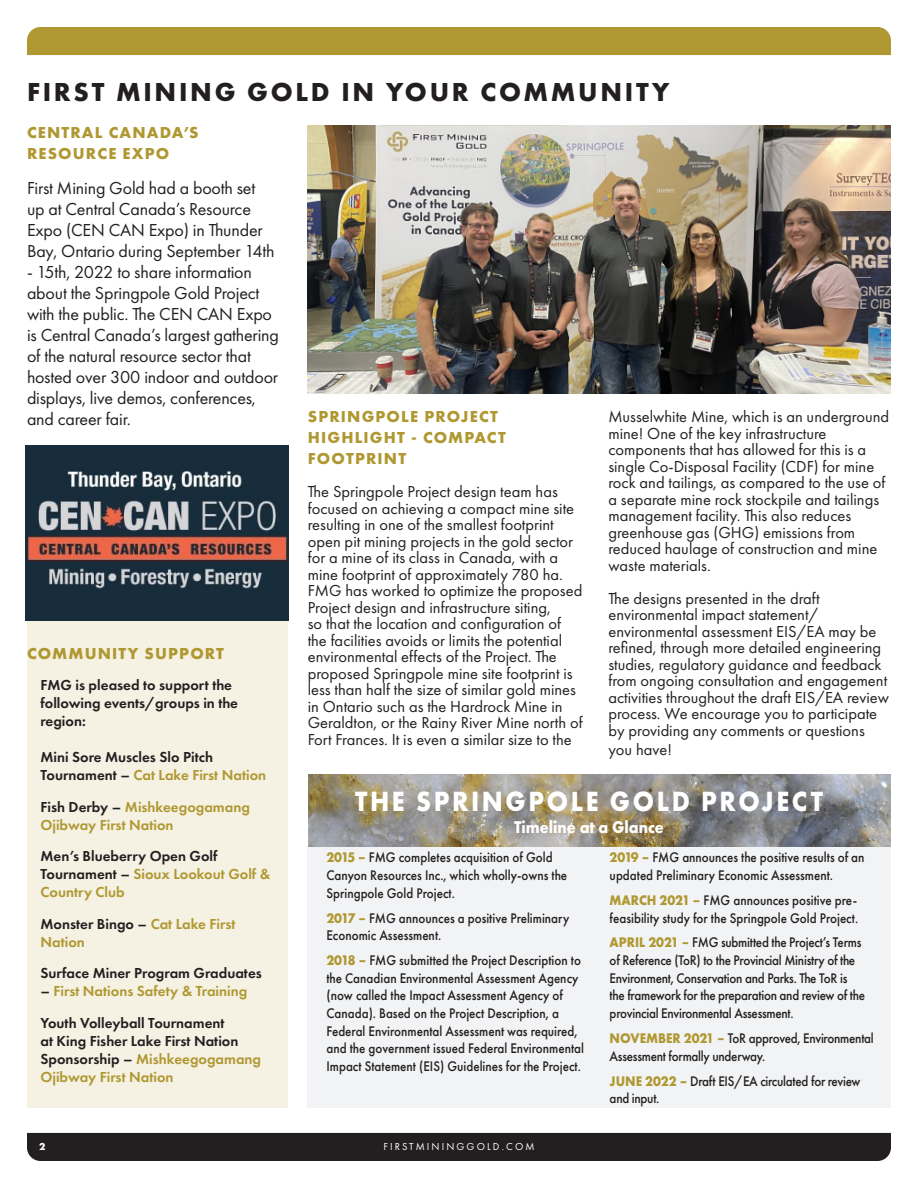
<style>
.page{position:relative;width:918px;height:1188px;background:#fff}
.page>*{position:absolute;margin:0;border:0;box-sizing:border-box;transform-origin:0 0}
.t1{font:700 28.95px "Futura PT";letter-spacing:.1em;color:#fff;scale:.91 1}
.t2{font:700 27px "Futura PT";letter-spacing:.1em;color:#231f20}
.body_copy{font:18px/21px "Futura PT";letter-spacing:-.01em;color:#231f20}
.new_yellow_underline{font:700 17.7px "Futura PT";color:#fff;scale:.91 1}
.header2{font:16.5px/16.5px "Futura PT";color:#231f20}
.body_copy-2{font:700 16.5px/21px "Futura PT";letter-spacing:.07em;color:#af9831}
.header2-2{font:700 16.5px/21px "Futura PT";letter-spacing:.07em;color:#af9831}
.body_copy-3{font:600 15px/18px "Futura PT";color:#231f20}
.body_copy-4{font:600 15px/18px "Futura PT";color:#af9831}
.subhead{font:500 14.4px/17.7px "Futura PT";color:#231f20;scale:.91 1}
.subhead-2{font:500 14.4px/17.7px "Futura PT";letter-spacing:-.02em;color:#231f20;scale:.91 1}
.body_copy-5{font:10.5px "Futura PT";letter-spacing:.2em;color:#fff}
.body_copy-6{font:700 10.5px "Futura PT";color:#fff}
.s1{color:#af9831}
.s2{color:#231f20}
.s3{font-weight:700;color:#af9831}
</style>
<div class="page">
<div style="left:27px;top:27px;width:864px;height:28px;background:#af9831"></div>
<div style="left:27px;top:1133px;width:864px;height:28px;background:#231f20"></div>
<div style="left:308px;top:847px;width:583px;height:261px;background:#f2f3f4"></div>
<img style="left:308px;top:775px;width:583px;height:72px">
<div style="left:27px;top:609px;width:260px;height:499px;background:#f5f1e3"></div>
<img style="left:308px;top:126px;width:583px;height:267px">
<img style="left:26px;top:446px;width:263px;height:175px">
<p class="t2" style="left:27px;top:74px;width:644px">FIRST MINING GOLD IN YOUR COMMUNITY</p>
<p class="body_copy-2" style="left:27px;top:122px;width:173px">CENTRAL CANADA’S<br>RESOURCE EXPO</p>
<p class="body_copy" style="left:27px;top:177px;width:249px">First Mining Gold had a booth set up at Central Canada’s Resource<br>Expo (CEN CAN Expo) in Thunder<br>Bay, Ontario during September 14th</p>
<p class="body_copy" style="left:27px;top:261px;width:254px">- 15th, 2022 to share information about the Springpole Gold Project with the public. The CEN CAN Expo is Central Canada’s largest gathering of the natural resource sector that hosted over 300 indoor and outdoor displays, live demos, conferences, and career fair.</p>
<p class="body_copy-2" style="left:27px;top:642px;width:198px">COMMUNITY SUPPORT</p>
<p class="body_copy-3" style="left:40px;top:676px;width:199px">FMG is pleased to support the following events/groups in the region:</p>
<p class="body_copy-3" style="left:40px;top:748px;width:227px">Mini Sore Muscles Slo Pitch<br>Tournament – <span class="s1">Cat Lake First Nation</span></p>
<p class="body_copy-4" style="left:40px;top:798px;width:211px"><span class="s2">Fish Derby –</span> Mishkeegogamang<br>Ojibway First Nation</p>
<p class="body_copy-3" style="left:40px;top:847px;width:231px">Men’s Blueberry Open Golf<br>Tournament – <span class="s1">Sioux Lookout Golf &amp;<br>Country Club</span></p>
<p class="body_copy-4" style="left:40px;top:915px;width:197px"><span class="s2">Monster Bingo –</span> Cat Lake First<br>Nation</p>
<p class="body_copy-3" style="left:40px;top:964px;width:223px">Surface Miner Program Graduates</p>
<p class="body_copy-4" style="left:40px;top:982px;width:208px"><span class="s2">–</span> First Nations Safety &amp; Training</p>
<p class="body_copy-3" style="left:40px;top:1014px;width:222px">Youth Volleyball Tournament<br>at King Fisher Lake First Nation<br>Sponsorship – <span class="s1">Mishkeegogamang<br>Ojibway First Nation</span></p>
<p class="header2-2" style="left:308px;top:406px;width:200px">SPRINGPOLE PROJECT<br>HIGHLIGHT - COMPACT<br>FOOTPRINT</p>
<p class="header2" style="left:308px;top:483px;width:276px">The Springpole Project design team has focused on achieving a compact mine site resulting in one of the smallest footprint open pit mining projects in the gold sector for a mine of its class in Canada, with a mine footprint of approximately 780 ha.<br>FMG has worked to optimize the proposed Project design and infrastructure siting,<br>so that the location and configuration of the facilities avoids or limits the potential environmental effects of the Project. The proposed Springpole mine site footprint is less than half the size of similar gold mines in Ontario such as the Hardrock Mine in Geraldton, or the Rainy River Mine north of Fort Frances. It is even a similar size to the</p>
<p class="header2" style="left:608px;top:408px;width:282px">Musselwhite Mine, which is an underground mine! One of the key infrastructure components that has allowed for this is a single Co-Disposal Facility (CDF) for mine rock and tailings, as compared to the use of a separate mine rock stockpile and tailings management facility. This also reduces greenhouse gas (GHG) emissions from reduced haulage of construction and mine waste materials.</p>
<p class="header2" style="left:608px;top:590px;width:282px">The designs presented in the draft environmental impact statement/ environmental assessment EIS/EA may be refined, through more detailed engineering studies, regulatory guidance and feedback from ongoing consultation and engagement activities throughout the draft EIS/EA review process. We encourage you to participate by providing any comments or questions</p>
<p class="header2" style="left:608px;top:741px;width:65px">you have!</p>
<p class="t1" style="left:355px;top:782px;width:516px">THE SPRINGPOLE GOLD PROJECT</p>
<p class="new_yellow_underline" style="left:514px;top:816px;width:166px">Timeline at a Glance</p>
<p class="subhead" style="left:326px;top:849px;width:266px"><span class="s3">2015 –</span> FMG completes acquisition of Gold<br>Canyon Resources Inc., which wholly-owns the<br>Springpole Gold Project.</p>
<p class="subhead" style="left:326px;top:909px;width:268px"><span class="s3">2017 –</span> FMG announces a positive Preliminary<br>Economic Assessment.</p>
<p class="subhead" style="left:326px;top:951px;width:285px"><span class="s3">2018 –</span> FMG submitted the Project Description to the Canadian Environmental Assessment Agency (now called the Impact Assessment Agency of Canada). Based on the Project Description, a Federal Environmental Assessment was required, and the government issued Federal Environmental Impact Statement (EIS) Guidelines for the Project.</p>
<p class="subhead" style="left:610px;top:849px;width:282px"><span class="s3">2019 –</span> FMG announces the positive results of an updated Preliminary Economic Assessment.</p>
<p class="subhead" style="left:610px;top:891px;width:275px"><span class="s3">MARCH 2021 –</span> FMG announces positive pre&shy;feasibility study for the Springpole Gold Project.</p>
<p class="subhead-2" style="left:610px;top:934px;width:282px"><span class="s3">APRIL 2021 –</span> FMG submitted the Project’s Terms of Reference (ToR) to the Provincial Ministry of the Environment, Conservation and Parks. The ToR is the framework for the preparation and review of the provincial Environmental Assessment.</p>
<p class="subhead-2" style="left:610px;top:1029px;width:292px"><span class="s3">NOVEMBER 2021 –</span> ToR approved, Environmental<br>Assessment formally underway.</p>
<p class="subhead-2" style="left:610px;top:1072px;width:277px"><span class="s3">JUNE 2022 –</span> Draft EIS/EA circulated for review and input.</p>
<p class="body_copy-6" style="left:39px;top:1139px;width:8px">2</p>
<p class="body_copy-5" style="left:383px;top:1140px;width:153px">FIRSTMININGGOLD.COM</p>
</div>
